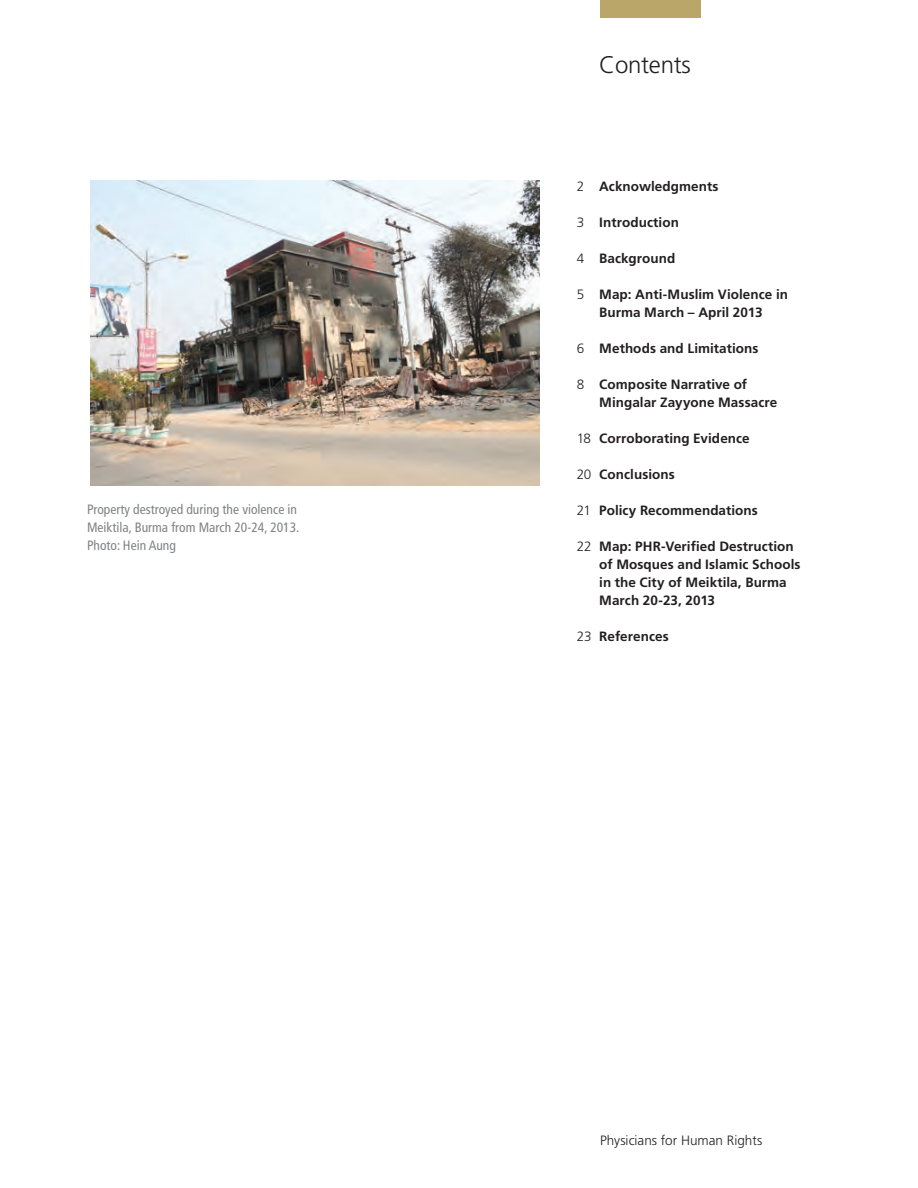
<style>
.page{position:relative;width:918px;height:1188px;background:#fff}
.page>*{position:absolute;margin:0;border:0;box-sizing:border-box;transform-origin:0 0}
.ToC__Main_Header_sty{font:300 24px "Frutiger";letter-spacing:-.01em;color:#231f20}
.ToC__Subhead_styled{font:700 13.5px/18px "Frutiger";letter-spacing:.005em;color:#231f20}
.BSI_Photo_Caption{font:condensed 13.5px/18px "Frutiger";color:#808285}
.t1{font:300 13.5px "Frutiger";color:#231f20}
.s1{font-weight:300}
</style>
<div class="page">
<div style="left:600px;top:0;width:100px;height:18px;background:#b9a668"></div>
<img style="left:90px;top:180px;width:450px;height:306px">
<p class="BSI_Photo_Caption" style="left:87px;top:501px;width:214px">Property destroyed during the violence in<br>Meiktila, Burma from March 20-24, 2013.<br>Photo: Hein Aung</p>
<p class="ToC__Main_Header_sty" style="left:599px;top:51px;width:93px">Contents</p>
<p class="ToC__Subhead_styled" style="left:577px;top:178px;width:143px"><span class="s1">2</span> Acknowledgments</p>
<p class="ToC__Subhead_styled" style="left:577px;top:214px;width:104px"><span class="s1">3</span> Introduction</p>
<p class="ToC__Subhead_styled" style="left:577px;top:250px;width:100px"><span class="s1">4</span> Background</p>
<p class="ToC__Subhead_styled" style="left:577px;top:286px;width:213px;text-align:center"><span class="s1">5</span> Map: Anti-Muslim Violence in<br>Burma March – April 2013</p>
<p class="ToC__Subhead_styled" style="left:577px;top:340px;width:183px"><span class="s1">6</span> Methods and Limitations</p>
<p class="ToC__Subhead_styled" style="left:599px;top:376px;width:180px;text-indent:-23px"><span class="s1">8</span> Composite Narrative of<br>Mingalar Zayyone Massacre</p>
<p class="ToC__Subhead_styled" style="left:577px;top:430px;width:175px"><span class="s1">18</span> Corroborating Evidence</p>
<p class="ToC__Subhead_styled" style="left:577px;top:466px;width:100px"><span class="s1">20</span> Conclusions</p>
<p class="ToC__Subhead_styled" style="left:577px;top:502px;width:183px"><span class="s1">21</span> Policy Recommendations</p>
<p class="ToC__Subhead_styled" style="left:599px;top:538px;width:203px;text-indent:-23px"><span class="s1">22</span> Map: PHR-Verified Destruction of Mosques and Islamic Schools in the City of Meiktila, Burma<br>March 20-23, 2013</p>
<p class="ToC__Subhead_styled" style="left:577px;top:628px;width:93px"><span class="s1">23</span> References</p>
<p class="t1" style="left:600px;top:1132px;width:164px">Physicians for Human Rights</p>
</div>
